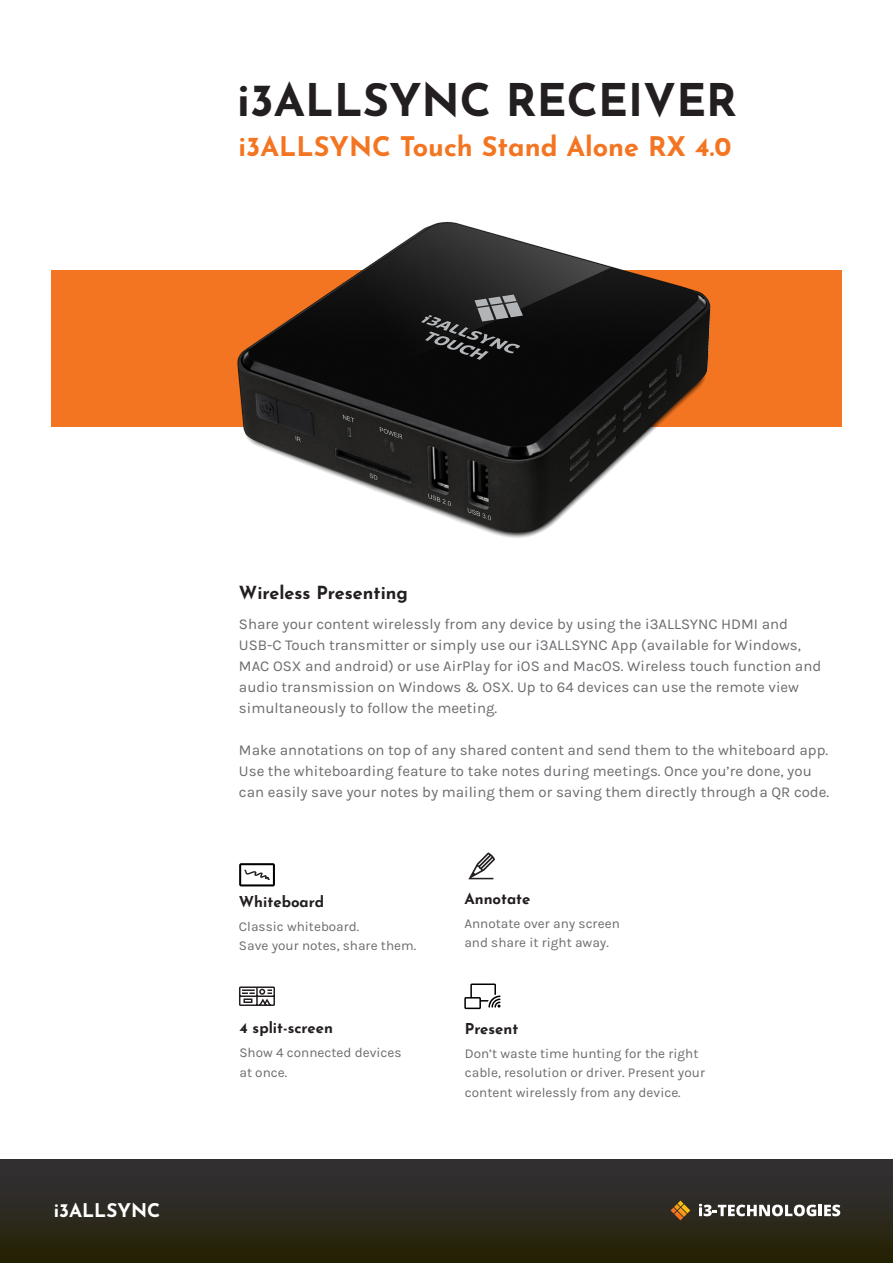
<style>
.page{position:relative;width:893px;height:1263px;background:#fff}
.page>*{position:absolute;margin:0;border:0;box-sizing:border-box;transform-origin:0 0}
.Product_Header{font:700 45px "Josefin Sans";color:#231f20}
.Product_Title{font:700 27px "Josefin Sans";color:#f47521}
.t1{font:700 18.9px "Josefin Sans";color:#fff}
.Top_Features_Brood{font:700 18px "Josefin Sans";color:#231f20}
.Product_intro{font:15px/21px "Karla";color:#6c6b6f}
.Top_Features_Header{font:700 15px "Josefin Sans";color:#231f20}
.Top_Features_Brood-2{font:13.5px/19.5px "Karla";color:#6c6b6f}
</style>
<div class="page">
<div style="left:0;top:1159px;width:893px;height:104px;background:linear-gradient(to bottom,#333138,#252205)"></div>
<svg style="left:670px;top:1200px;width:20px;height:20px"></svg>
<svg style="left:699px;top:1204px;width:141px;height:20px"></svg>
<div style="left:52px;top:270px;width:790px;height:156px;background:#f47521"></div>
<img style="left:224px;top:221px;width:507px;height:317px">
<svg style="left:464px;top:983px;width:36px;height:26px"></svg>
<svg style="left:468px;top:852px;width:27px;height:27px"></svg>
<svg style="left:239px;top:863px;width:36px;height:23px"></svg>
<svg style="left:239px;top:986px;width:36px;height:20px"></svg>
<p class="Product_Header" style="left:237px;top:60px;width:501px">i3ALLSYNC RECEIVER</p>
<p class="Product_Title" style="left:238px;top:123px;width:494px">i3ALLSYNC Touch Stand Alone RX 4.0</p>
<p class="t1" style="left:54px;top:1194px;width:108px">i3ALLSYNC</p>
<p class="Top_Features_Brood" style="left:239px;top:577px;width:170px">Wireless Presenting</p>
<p class="Product_intro" style="left:239px;top:613px;width:584px">Share your content wirelessly from any device by using the i3ALLSYNC HDMI and USB-C Touch transmitter or simply use our i3ALLSYNC App (available for Windows, MAC OSX and android) or use AirPlay for iOS and MacOS. Wireless touch function and audio transmission on Windows &amp; OSX. Up to 64 devices can use the remote view simultaneously to follow the meeting.</p>
<p class="Product_intro" style="left:239px;top:739px;width:592px">Make annotations on top of any shared content and send them to the whiteboard app.<br>Use the whiteboarding feature to take notes during meetings. Once you’re done, you can easily save your notes by mailing them or saving them directly through a QR code.</p>
<p class="Top_Features_Header" style="left:239px;top:888px;width:87px">Whiteboard</p>
<p class="Top_Features_Brood-2" style="left:239px;top:917px;width:179px">Classic whiteboard.<br>Save your notes, share them.</p>
<p class="Top_Features_Header" style="left:239px;top:1015px;width:95px">4 split-screen</p>
<p class="Top_Features_Brood-2" style="left:239px;top:1043px;width:164px">Show 4 connected devices at once.</p>
<p class="Top_Features_Header" style="left:464px;top:885px;width:68px">Annotate</p>
<p class="Top_Features_Brood-2" style="left:464px;top:914px;width:157px">Annotate over any screen and share it right away.</p>
<p class="Top_Features_Header" style="left:465px;top:1015px;width:55px">Present</p>
<p class="Top_Features_Brood-2" style="left:465px;top:1043px;width:242px">Don’t waste time hunting for the right cable, resolution or driver. Present your content wirelessly from any device.</p>
</div>
